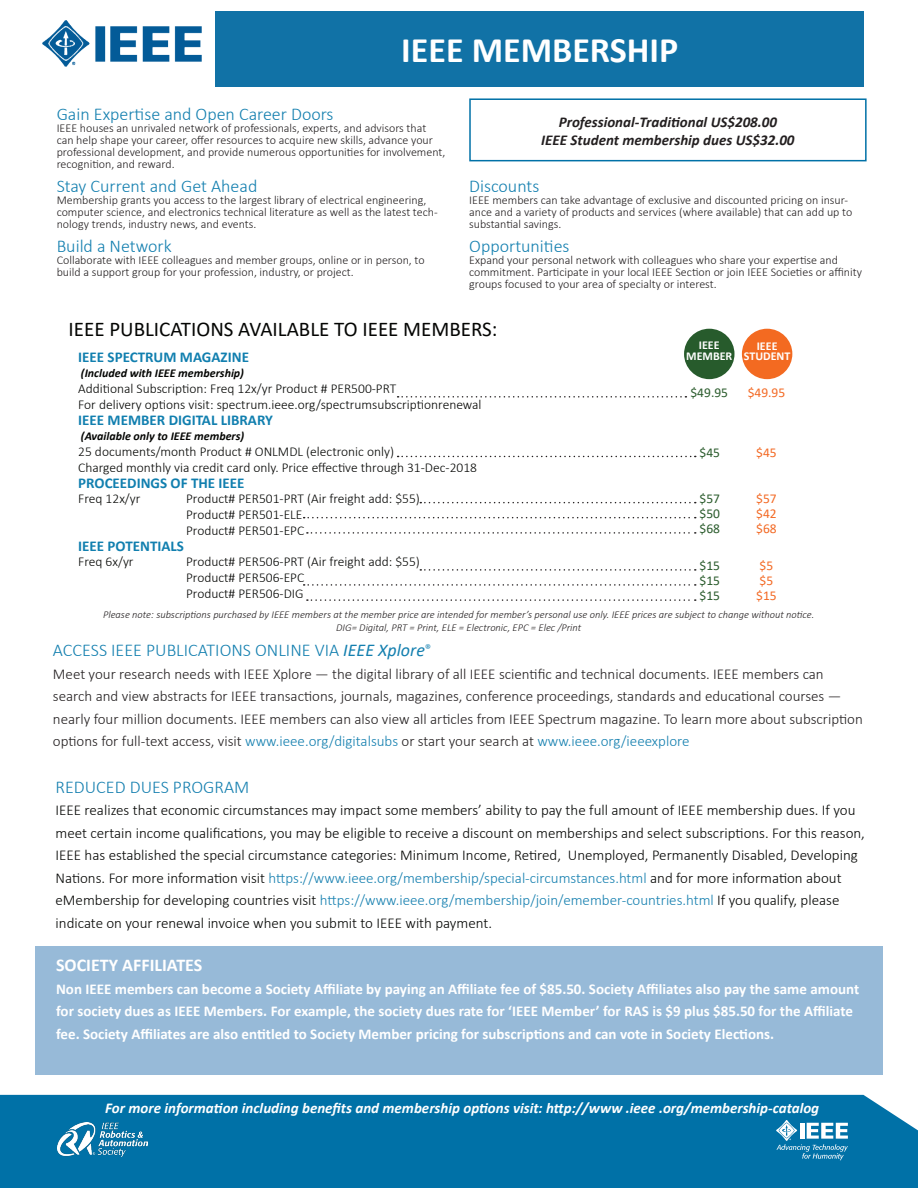
<style>
.page{position:relative;width:918px;height:1188px;background:#fff}
.page>*{position:absolute;margin:0;border:0;box-sizing:border-box;transform-origin:0 0}
.t1{font:700 36px "Calibri";color:#fff}
.t2{font:21px "Calibri";color:#040503}
.t3{font:300 18px "Calibri";color:#137faf}
.t4{font:300 18px "Calibri";color:#1680b0}
.t5{font:700 18px "Calibri";color:#fff}
.t6{font:300 15px/22.5px "Calibri";color:#040503}
.t7{font:300 15px/22.5px "Calibri";color:#231f20}
.t8{font:700 15px/22.5px "Calibri";color:#fff}
.t9{font:italic 700 15px "Calibri";color:#fff}
.t10{font:700 15px "Calibri";color:#117faf}
.t11{font:italic 700 15px "Calibri";color:#231f20}
.t12{font:300 13.5px "Calibri";color:#040503}
.t13{font:13.5px "Calibri";color:#2b5c2d}
.t14{font:13.5px "Calibri";color:#f36a25}
.t15{font:300 12px/12px "Calibri";color:#231f20}
.t16{font:italic 700 12px "Calibri";color:#040503}
.t17{font:700 12px "Calibri";color:#fff}
.t18{font:italic 300 10.5px "Calibri";color:#231f20}
.s1{font-weight:400;font-style:italic}
.s2{font-family:"Minion Pro";font-weight:400}
.s3{color:#137faf}
.s4{color:#1680b0}
</style>
<div class="page">
<div style="left:35px;top:947px;width:848px;height:128px;background:#97bad8"></div>
<div style="left:0;top:1095px;width:918px;height:93px;background:#0071a7"></div>
<svg style="left:776px;top:1120px;width:72px;height:40px"></svg>
<img style="left:57px;top:1123px;width:91px;height:33px">
<img style="left:43px;top:21px;width:158px;height:46px">
<div style="left:216px;top:11px;width:648px;height:75px;background:#1172a6"></div>
<svg style="left:398px;top:396px;width:288px;height:2px"></svg>
<div style="left:684px;top:329px;width:51px;height:50px;background:#275b2c;border-radius:50%"></div>
<div style="left:742px;top:329px;width:50px;height:50px;background:#f36a21;border-radius:50%"></div>
<svg style="left:398px;top:456px;width:298px;height:1px"></svg>
<svg style="left:420px;top:502px;width:276px;height:1px"></svg>
<svg style="left:304px;top:517px;width:392px;height:1px"></svg>
<svg style="left:307px;top:532px;width:389px;height:2px"></svg>
<svg style="left:420px;top:569px;width:276px;height:2px"></svg>
<svg style="left:304px;top:584px;width:392px;height:2px"></svg>
<svg style="left:307px;top:599px;width:389px;height:2px"></svg>
<div style="left:469px;top:98px;width:398px;height:63px;border:2px solid #0071a7"></div>
<p class="t1" style="left:401px;top:25px;width:279px">IEEE MEMBERSHIP</p>
<p class="t3" style="left:57px;top:103px;width:278px">Gain Expertise and Open Career Doors</p>
<p class="t15" style="left:57px;top:122px;width:390px">IEEE houses an unrivaled network of professionals, experts, and advisors that can help shape your career, offer resources to acquire new skills, advance your professional development, and provide numerous opportunities for involvement, recognition, and reward.</p>
<p class="t3" style="left:57px;top:175px;width:202px">Stay Current and Get Ahead</p>
<p class="t15" style="left:57px;top:194px;width:383px">Membership grants you access to the largest library of electrical engineering, computer science, and electronics technical literature as well as the latest tech&shy;nology trends, industry news, and events.</p>
<p class="t3" style="left:57px;top:235px;width:117px">Build a Network</p>
<p class="t15" style="left:57px;top:254px;width:369px">Collaborate with IEEE colleagues and member groups, online or in person, to build a support group for your profession, industry, or project.</p>
<p class="t11" style="left:559px;top:111px;width:220px">Professional-Traditional US$208.00</p>
<p class="t11" style="left:541px;top:129px;width:255px">IEEE Student membership dues US$32.00</p>
<p class="t3" style="left:469px;top:175px;width:72px">Discounts</p>
<p class="t15" style="left:469px;top:194px;width:384px">IEEE members can take advantage of exclusive and discounted pricing on insur&shy;ance and a variety of products and services (where available) that can add up to substantial savings.</p>
<p class="t3" style="left:469px;top:235px;width:102px">Opportunities</p>
<p class="t15" style="left:469px;top:254px;width:370px">Expand your personal network with colleagues who share your expertise and</p>
<p class="t15" style="left:469px;top:266px;width:394px">commitment. Participate in your local IEEE Section or join IEEE Societies or affinity groups focused to your area of specialty or interest.</p>
<p class="t2" style="left:69px;top:314px;width:430px">IEEE PUBLICATIONS AVAILABLE TO IEEE MEMBERS:</p>
<p class="t10" style="left:78px;top:346px;width:172px">IEEE SPECTRUM MAGAZINE</p>
<p class="t16" style="left:81px;top:365px;width:165px">(Included with IEEE membership)</p>
<p class="t12" style="left:78px;top:380px;width:320px">Additional Subscription: Freq 12x/yr Product # PER500-PRT</p>
<p class="t12" style="left:78px;top:396px;width:405px">For delivery options visit: spectrum.ieee.org/spectrumsubscriptionrenewal</p>
<p class="t10" style="left:78px;top:409px;width:196px">IEEE MEMBER DIGITAL LIBRARY</p>
<p class="t16" style="left:81px;top:428px;width:165px">(Available only to IEEE members)</p>
<p class="t12" style="left:78px;top:443px;width:317px">25 documents/month Product # ONLMDL (electronic only)</p>
<p class="t12" style="left:78px;top:459px;width:400px">Charged monthly via credit card only. Price effective through 31-Dec-2018</p>
<p class="t10" style="left:78px;top:472px;width:168px">PROCEEDINGS OF THE IEEE</p>
<p class="t12" style="left:78px;top:491px;width:64px">Freq 12x/yr</p>
<p class="t12" style="left:186px;top:491px;width:235px">Product# PER501-PRT (Air freight add: $55)</p>
<p class="t12" style="left:186px;top:506px;width:118px">Product# PER501-ELE</p>
<p class="t12" style="left:186px;top:522px;width:120px">Product# PER501-EPC</p>
<p class="t10" style="left:78px;top:535px;width:107px">IEEE POTENTIALS</p>
<p class="t12" style="left:78px;top:554px;width:57px">Freq 6x/yr</p>
<p class="t12" style="left:186px;top:554px;width:235px">Product# PER506-PRT (Air freight add: $55)</p>
<p class="t12" style="left:186px;top:569px;width:120px">Product# PER506-EPC</p>
<p class="t12" style="left:186px;top:585px;width:119px">Product# PER506-DIG</p>
<p class="t17" style="left:699px;top:337px;width:22px">IEEE</p>
<p class="t17" style="left:686px;top:347px;width:48px">MEMBER</p>
<p class="t17" style="left:757px;top:337px;width:22px">IEEE</p>
<p class="t17" style="left:744px;top:348px;width:48px">STUDENT</p>
<p class="t13" style="left:690px;top:383px;width:39px">$49.95</p>
<p class="t14" style="left:748px;top:383px;width:39px">$49.95</p>
<p class="t13" style="left:700px;top:443px;width:22px">$45</p>
<p class="t14" style="left:756px;top:443px;width:22px">$45</p>
<p class="t13" style="left:700px;top:489px;width:22px">$57</p>
<p class="t14" style="left:756px;top:489px;width:22px">$57</p>
<p class="t13" style="left:700px;top:504px;width:22px">$50</p>
<p class="t14" style="left:756px;top:504px;width:22px">$42</p>
<p class="t13" style="left:700px;top:519px;width:22px">$68</p>
<p class="t14" style="left:756px;top:519px;width:22px">$68</p>
<p class="t13" style="left:700px;top:556px;width:22px">$15</p>
<p class="t14" style="left:760px;top:556px;width:15px">$5</p>
<p class="t13" style="left:700px;top:571px;width:22px">$15</p>
<p class="t14" style="left:760px;top:571px;width:15px">$5</p>
<p class="t13" style="left:700px;top:587px;width:22px">$15</p>
<p class="t14" style="left:756px;top:587px;width:22px">$15</p>
<p class="t18" style="left:103px;top:608px;width:713px">Please note: subscriptions purchased by IEEE members at the member price are intended for member’s personal use only. IEEE prices are subject to change without notice.</p>
<p class="t18" style="left:336px;top:621px;width:247px">DIG= Digital, PRT = Print, ELE = Electronic, EPC = Elec /Print</p>
<p class="t3" style="left:53px;top:639px;width:379px">ACCESS IEEE PUBLICATIONS ONLINE VIA <span class="s1">IEEE Xplore</span><span class="s2">®</span></p>
<p class="t7" style="left:53px;top:662px;width:811px">Meet your research needs with IEEE Xplore — the digital library of all IEEE scientific and technical documents. IEEE members can search and view abstracts for IEEE transactions, journals, magazines, conference proceedings, standards and educational courses — nearly four million documents. IEEE members can also view all articles from IEEE Spectrum magazine. To learn more about subscription options for full-text access, visit <span class="s3">www.ieee.org/digitalsubs</span> or start your search at <span class="s3">www.ieee.org/ieeexplore</span></p>
<p class="t4" style="left:56px;top:776px;width:195px">REDUCED DUES PROGRAM</p>
<p class="t6" style="left:56px;top:799px;width:811px">IEEE realizes that economic circumstances may impact some members’ ability to pay the full amount of IEEE membership dues. If you meet certain income qualifications, you may be eligible to receive a discount on memberships and select subscriptions. For this reason, IEEE has established the special circumstance categories: Minimum Income, Retired, Unemployed, Permanently Disabled, Developing Nations. For more information visit <span class="s4">https://www.ieee.org/membership/special-circumstances.html</span> and for more information about eMembership for developing countries visit <span class="s4">https://www.ieee.org/membership/join/emember-countries.html</span> If you qualify, please indicate on your renewal invoice when you submit to IEEE with payment.</p>
<p class="t5" style="left:56px;top:953px;width:148px">SOCIETY AFFILIATES</p>
<p class="t8" style="left:56px;top:977px;width:805px">Non IEEE members can become a Society Affiliate by paying an Affiliate fee of $85.50. Society Affiliates also pay the same amount for society dues as IEEE Members. For example, the society dues rate for ‘IEEE Member’ for RAS is $9 plus $85.50 for the Affiliate fee. Society Affiliates are also entitled to Society Member pricing for subscriptions and can vote in Society Elections.</p>
<p class="t9" style="left:105px;top:1097px;width:715px">For more information including benefits and membership options visit: http://www .ieee .org/membership-catalog</p>
</div>
